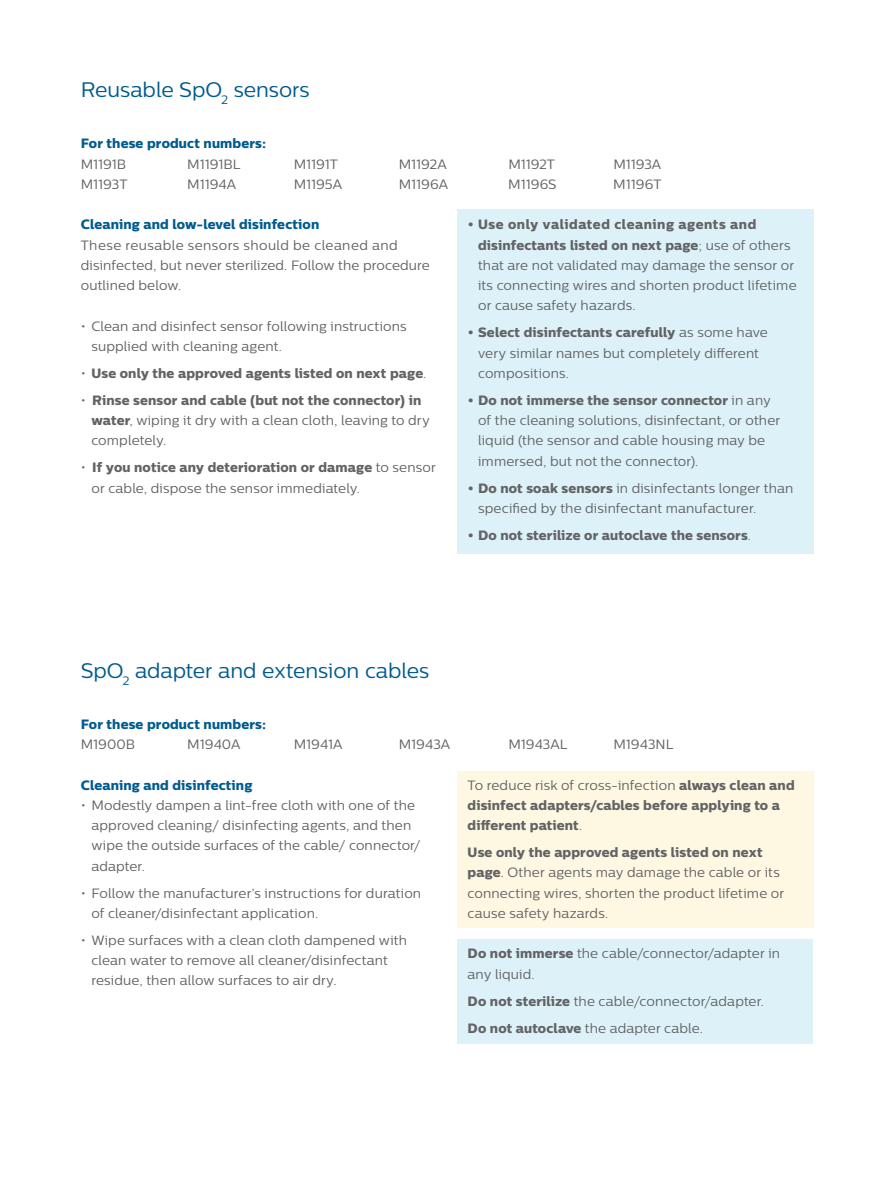
<style>
.page{position:relative;width:893px;height:1188px;background:#fff}
.page>*{position:absolute;margin:0;border:0;box-sizing:border-box;transform-origin:0 0}
._03_Introduction{font:21px "Centrale Sans";letter-spacing:-.005em;color:#005b8f}
._02_Blue_Note_Text{font:13.5px/20.2px "Centrale Sans";letter-spacing:.01em;color:#636366}
._01_Body_Copy{font:13.5px/20.2px "Centrale Sans";color:#636366}
._02_Blue_Note_Text-2{font:13.5px/20.2px "Centrale Sans X Bold";letter-spacing:.01em;color:#636366}
._02_Body_Heading{font:13.5px "Centrale Sans X Bold";letter-spacing:.01em;color:#005b8f}
.s1{font-family:"Centrale Sans"}
.s2{font-family:"Centrale Sans X Bold"}
</style>
<div class="page">
<div style="left:457px;top:209px;width:356px;height:344px;background:#ddf2f8"></div>
<div style="left:457px;top:771px;width:356px;height:156px;background:#fef8e2"></div>
<div style="left:457px;top:940px;width:355px;height:104px;background:#ddf2f8"></div>
<p class="_03_Introduction" style="left:81px;top:77px;width:230px">Reusable SpO<sub>2</sub> sensors</p>
<p class="_02_Body_Heading" style="left:81px;top:135px;width:187px">For these product numbers:</p>
<p class="_01_Body_Copy" style="left:81px;top:153px;width:47px">M1191B</p>
<p class="_01_Body_Copy" style="left:187px;top:153px;width:55px">M1191BL</p>
<p class="_01_Body_Copy" style="left:294px;top:153px;width:46px">M1191T</p>
<p class="_01_Body_Copy" style="left:399px;top:153px;width:50px">M1192A</p>
<p class="_01_Body_Copy" style="left:508px;top:153px;width:48px">M1192T</p>
<p class="_01_Body_Copy" style="left:613px;top:153px;width:49px">M1193A</p>
<p class="_01_Body_Copy" style="left:81px;top:174px;width:48px">M1193T</p>
<p class="_01_Body_Copy" style="left:187px;top:174px;width:50px">M1194A</p>
<p class="_01_Body_Copy" style="left:294px;top:174px;width:50px">M1195A</p>
<p class="_01_Body_Copy" style="left:399px;top:174px;width:51px">M1196A</p>
<p class="_01_Body_Copy" style="left:508px;top:174px;width:50px">M1196S</p>
<p class="_01_Body_Copy" style="left:613px;top:174px;width:50px">M1196T</p>
<p class="_02_Body_Heading" style="left:81px;top:216px;width:240px">Cleaning and low-level disinfection</p>
<p class="_01_Body_Copy" style="left:81px;top:234px;width:351px">These reusable sensors should be cleaned and disinfected, but never sterilized. Follow the procedure outlined below.</p>
<p class="_02_Blue_Note_Text" style="left:91px;top:315px;width:317px;text-indent:-11px">• Clean and disinfect sensor following instructions supplied with cleaning agent.</p>
<p class="_02_Blue_Note_Text-2" style="left:81px;top:363px;width:347px"><span class="s1">•</span> Use only the approved agents listed on next page<span class="s1">.</span></p>
<p class="_02_Blue_Note_Text" style="left:91px;top:390px;width:340px;text-indent:-11px">• <span class="s2">Rinse sensor and cable (but not the connector) in water</span>, wiping it dry with a clean cloth, leaving to dry completely.</p>
<p class="_02_Blue_Note_Text" style="left:91px;top:457px;width:346px;text-indent:-11px">• <span class="s2">If you notice any deterioration or damage</span> to sensor or cable, dispose the sensor immediately.</p>
<p class="_02_Blue_Note_Text" style="left:478px;top:214px;width:320px;text-indent:-11px"><span class="s2">• Use only validated cleaning agents and disinfectants listed on next page</span>; use of others that are not validated may damage the sensor or its connecting wires and shorten product lifetime or cause safety hazards.</p>
<p class="_02_Blue_Note_Text" style="left:478px;top:322px;width:291px;text-indent:-11px"><span class="s2">• Select disinfectants carefully</span> as some have very similar names but completely different compositions.</p>
<p class="_02_Blue_Note_Text" style="left:478px;top:390px;width:304px;text-indent:-11px"><span class="s2">• Do not immerse the sensor connector</span> in any of the cleaning solutions, disinfectant, or other liquid (the sensor and cable housing may be immersed, but not the connector).</p>
<p class="_02_Blue_Note_Text" style="left:478px;top:477px;width:317px;text-indent:-11px"><span class="s2">• Do not soak sensors</span> in disinfectants longer than specified by the disinfectant manufacturer.</p>
<p class="_02_Blue_Note_Text-2" style="left:467px;top:525px;width:285px">• Do not sterilize or autoclave the sensors<span class="s1">.</span></p>
<p class="_03_Introduction" style="left:81px;top:658px;width:350px">SpO<sub>2</sub> adapter and extension cables</p>
<p class="_02_Body_Heading" style="left:81px;top:716px;width:187px">For these product numbers:</p>
<p class="_01_Body_Copy" style="left:81px;top:734px;width:56px">M1900B</p>
<p class="_01_Body_Copy" style="left:187px;top:734px;width:55px">M1940A</p>
<p class="_01_Body_Copy" style="left:294px;top:734px;width:50px">M1941A</p>
<p class="_01_Body_Copy" style="left:399px;top:734px;width:53px">M1943A</p>
<p class="_01_Body_Copy" style="left:508px;top:734px;width:61px">M1943AL</p>
<p class="_01_Body_Copy" style="left:613px;top:734px;width:62px">M1943NL</p>
<p class="_02_Body_Heading" style="left:81px;top:776px;width:173px">Cleaning and disinfecting</p>
<p class="_02_Blue_Note_Text" style="left:91px;top:795px;width:331px;text-indent:-11px">• Modestly dampen a lint-free cloth with one of the approved cleaning/ disinfecting agents, and then wipe the outside surfaces of the cable/ connector/ adapter.</p>
<p class="_02_Blue_Note_Text" style="left:91px;top:882px;width:331px;text-indent:-11px">• Follow the manufacturer’s instructions for duration of cleaner/disinfectant application.</p>
<p class="_02_Blue_Note_Text" style="left:91px;top:930px;width:317px;text-indent:-11px">• Wipe surfaces with a clean cloth dampened with clean water to remove all cleaner/disinfectant residue, then allow surfaces to air dry.</p>
<p class="_02_Blue_Note_Text-2" style="left:468px;top:774px;width:329px"><span class="s1">To reduce risk of cross-infection</span> always clean and disinfect adapters/cables before applying to a different patient<span class="s1">.</span></p>
<p class="_02_Blue_Note_Text" style="left:468px;top:842px;width:318px"><span class="s2">Use only the approved agents listed on next page</span>. Other agents may damage the cable or its connecting wires, shorten the product lifetime or cause safety hazards.</p>
<p class="_02_Blue_Note_Text" style="left:468px;top:943px;width:314px"><span class="s2">Do not immerse</span> the cable/connector/adapter in any liquid.</p>
<p class="_02_Blue_Note_Text" style="left:468px;top:990px;width:298px"><span class="s2">Do not sterilize</span> the cable/connector/adapter.</p>
<p class="_02_Blue_Note_Text" style="left:468px;top:1017px;width:237px"><span class="s2">Do not autoclave</span> the adapter cable.</p>
</div>
